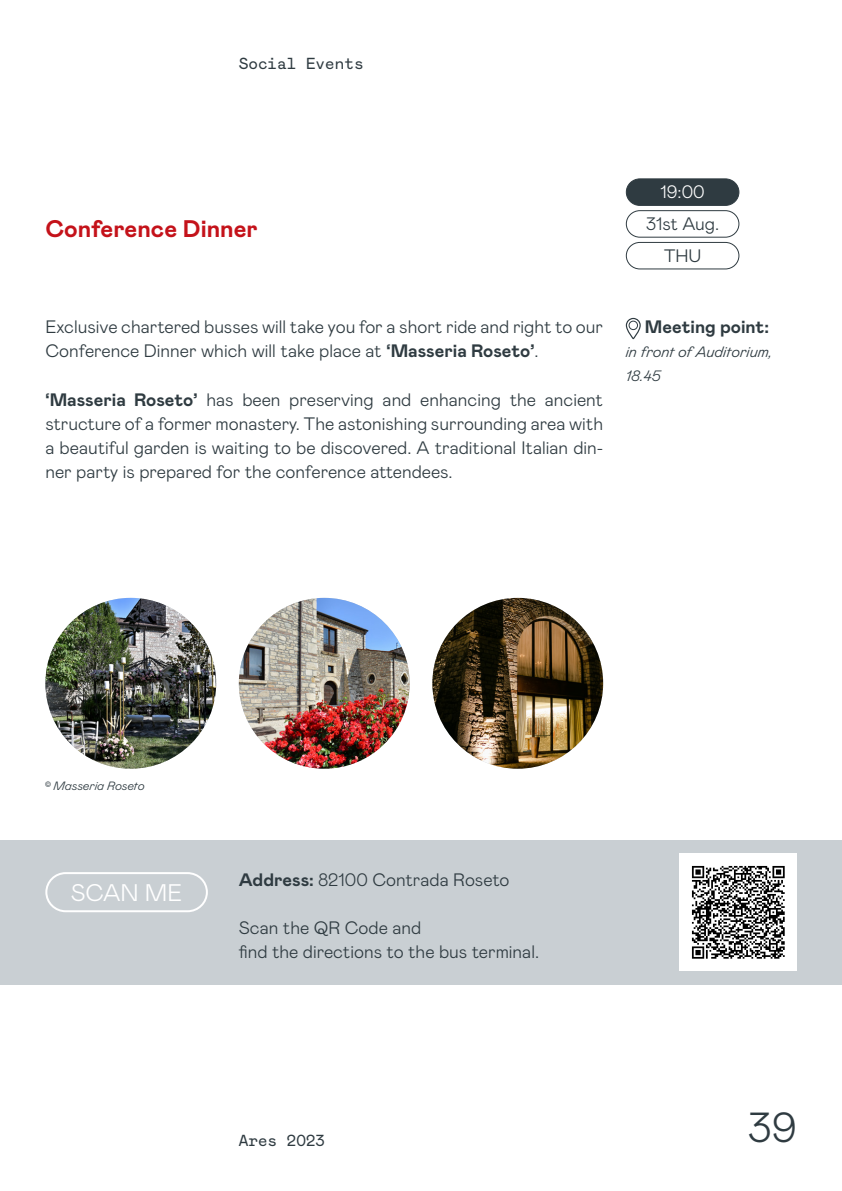
<style>
.page{position:relative;width:842px;height:1191px;background:#fff}
.page>*{position:absolute;margin:0;border:0;box-sizing:border-box;transform-origin:0 0}
.t1{font:300 42px "Mabry Pro";color:#2f3b41}
.Head_02{font:700 24px "Mabry Pro";color:#c4121a}
.Text_im_Kasten{font:300 24px "Mabry Pro";color:#fff}
.Fließtext{font:300 18px/24px "Mabry Pro";color:#2f3b41}
.Fließtext-2{font:700 18px "Mabry Pro";color:#2f3b41}
.kleiner_Text_im_Kasten{font:300 18px "Mabry Pro";letter-spacing:-.01em;color:#2f3b41}
.kleiner_Text_im_Kasten-2{font:300 18px "Mabry Pro";color:#fff}
.Kopfzeile{font:16px "Mabry Mono Pro";color:#2f3b41}
.Kursiv_Auszeichnung{font:italic 300 15px/24px "Mabry Pro";color:#2f3b41}
.Bildcredit{font:italic 300 12px "Mabry Pro";letter-spacing:-.005em;color:#2f3b41}
.s1{font-weight:700}
</style>
<div class="page">
<img style="left:45px;top:598px;width:171px;height:170px;border-radius:85px">
<img style="left:239px;top:598px;width:171px;height:170px;border-radius:85px">
<img style="left:432px;top:598px;width:171px;height:170px;border-radius:85px">
<div style="left:0;top:840px;width:842px;height:144px;background:#c9cfd3"></div>
<div style="left:679px;top:853px;width:118px;height:118px;background:#fff"></div>
<img style="left:691px;top:865px;width:94px;height:94px">
<div style="left:45px;top:872px;width:163px;height:40px;border:2px solid #fff;border-radius:19px"></div>
<div style="left:626px;top:318px;width:15px;height:21px;border:1px solid #2f3b41;border-radius:7px"></div>
<div style="left:629px;top:321px;width:9px;height:9px;border:1px solid #2f3b41;border-radius:50%"></div>
<div style="left:626px;top:179px;width:113px;height:26px;background:#2f3b41;border-radius:13px"></div>
<div style="left:626px;top:178px;width:113px;height:28px;border:1px solid #2f3b41;border-radius:13px"></div>
<div style="left:626px;top:210px;width:113px;height:28px;border:1px solid #2f3b41;border-radius:13px"></div>
<div style="left:626px;top:242px;width:113px;height:27px;border:1px solid #2f3b41;border-radius:13px"></div>
<p class="Kopfzeile" style="left:239px;top:54px;width:126px">Social Events</p>
<p class="Head_02" style="left:45px;top:212px;width:214px">Conference Dinner</p>
<p class="kleiner_Text_im_Kasten-2" style="left:661px;top:179px;width:46px">19:00</p>
<p class="kleiner_Text_im_Kasten" style="left:646px;top:211px;width:75px">31st Aug.</p>
<p class="kleiner_Text_im_Kasten" style="left:664px;top:243px;width:39px">THU</p>
<p class="Fließtext" style="left:45px;top:314px;width:559px">Exclusive chartered busses will take you for a short ride and right to our<br>Conference Dinner which will take place at <span class="s1">‘Masseria Roseto’</span>.</p>
<p class="Fließtext" style="left:45px;top:386px;width:559px;text-align:justify"><span class="s1">‘Masseria Roseto’</span> has been preserving and enhancing the ancient structure of a former monastery. The astonishing surrounding area with a beautiful garden is waiting to be discovered. A traditional Italian din&shy;ner party is prepared for the conference attendees.</p>
<p class="Fließtext-2" style="left:645px;top:314px;width:126px">Meeting point:</p>
<p class="Kursiv_Auszeichnung" style="left:626px;top:339px;width:148px">in front of Auditorium,<br>18.45</p>
<p class="Bildcredit" style="left:44px;top:777px;width:102px">© Masseria Roseto</p>
<p class="Text_im_Kasten" style="left:71px;top:876px;width:113px">SCAN ME</p>
<p class="Fließtext" style="left:239px;top:866px;width:272px"><span class="s1">Address:</span> 82100 Contrada Roseto</p>
<p class="Fließtext" style="left:239px;top:914px;width:184px">Scan the QR Code and</p>
<p class="Fließtext" style="left:239px;top:938px;width:302px">find the directions to the bus terminal.</p>
<p class="Kopfzeile" style="left:239px;top:1130px;width:88px">Ares 2023</p>
<h1 class="t1" style="left:748px;top:1097px;width:50px">39</h1>
</div>
